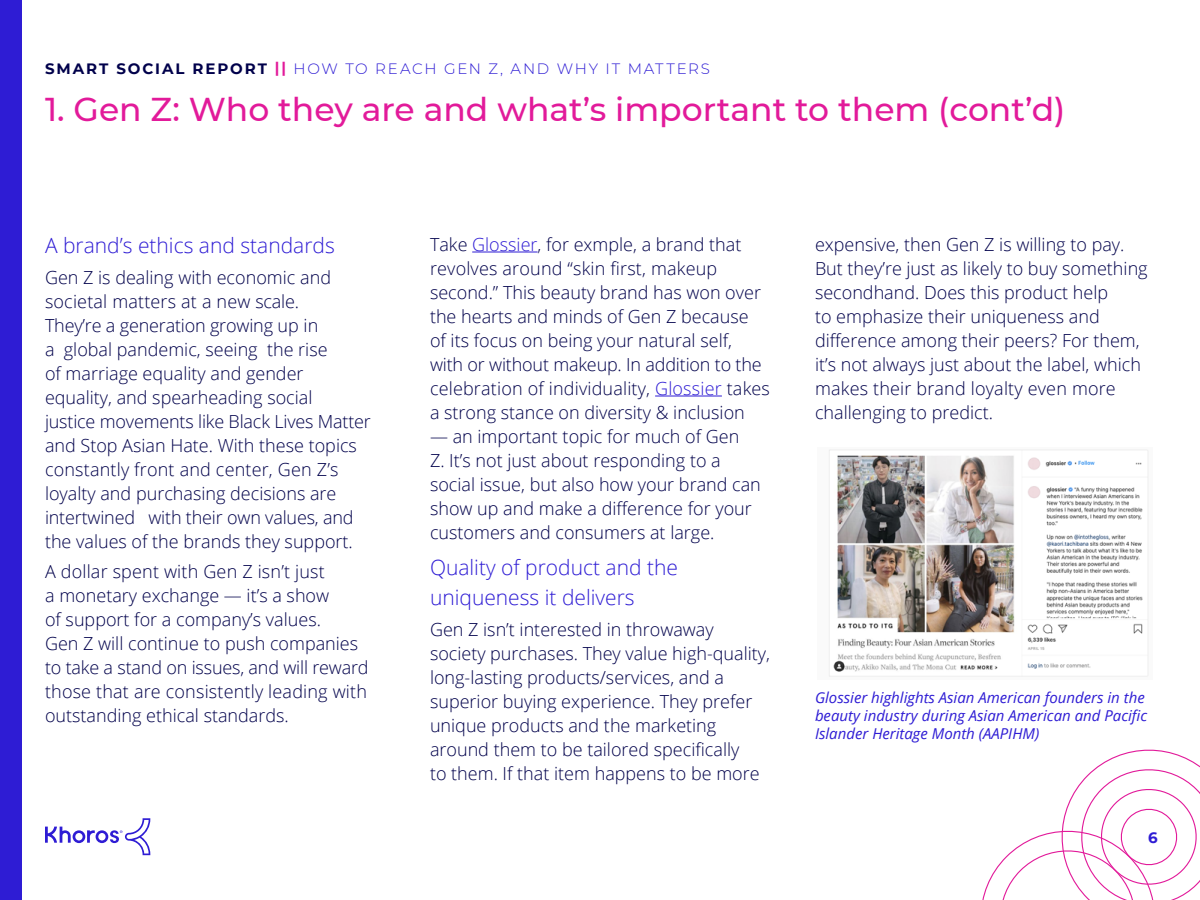
<style>
.page{position:relative;width:1200px;height:900px;background:#fff}
.page>*{position:absolute;margin:0;border:0;box-sizing:border-box;transform-origin:0 0}
.t1{font:500 33px "Montserrat";color:#e21a9a}
.t2{font:300 21px/30px "Open Sans";color:#2e1cd4}
.t3{font:300 18px/24px "Open Sans";color:#00004b}
.t4{font:italic 15px/18px "Open Sans";color:#2e1cd4}
.t5{font:300 15px "Montserrat";letter-spacing:.115em;color:#2e1cd4}
.t6{font:700 15px "Montserrat";color:#2e1cd4}
.s1{font-weight:700;color:#00004b}
.s2{font-weight:700;color:#e21a9a}
.s3{color:#2e1cd4}
</style>
<div class="page">
<div style="left:0;top:0;width:21px;height:900px;background:#2e1cd4"></div>
<img style="left:829px;top:449px;width:320px;height:228px">
<svg style="left:45px;top:818px;width:105px;height:37px"></svg>
<svg style="left:982px;top:749px;width:218px;height:151px"></svg>
<hr style="left:472px;top:252px;width:66px;height:1px;background:#2e1cd4">
<hr style="left:655px;top:396px;width:67px;height:1px;background:#2e1cd4">
<p class="t5" style="left:45px;top:59px;width:666px"><span class="s1">SMART SOCIAL REPORT</span> <span class="s2">||</span> HOW TO REACH GEN Z, AND WHY IT MATTERS</p>
<h1 class="t1" style="left:45px;top:87px;width:1022px">1. Gen Z: Who they are and what’s important to them (cont’d)</h1>
<p class="t2" style="left:45px;top:230px;width:291px">A brand’s ethics and standards</p>
<p class="t3" style="left:45px;top:265px;width:327px">Gen Z is dealing with economic and societal matters at a new scale.<br>They’re a generation growing up in<br>a global pandemic, seeing the rise<br>of marriage equality and gender equality, and spearheading social<br>justice movements like Black Lives Matter and Stop Asian Hate. With these topics constantly front and center, Gen Z’s loyalty and purchasing decisions are intertwined with their own values, and the values of the brands they support.</p>
<p class="t3" style="left:45px;top:559px;width:325px">A dollar spent with Gen Z isn’t just<br>a monetary exchange — it’s a show<br>of support for a company’s values.<br>Gen Z will continue to push companies to take a stand on issues, and will reward those that are consistently leading with outstanding ethical standards.</p>
<p class="t3" style="left:430px;top:232px;width:342px">Take <span class="s3">Glossier</span>, for exmple, a brand that revolves around “skin first, makeup second.” This beauty brand has won over the hearts and minds of Gen Z because<br>of its focus on being your natural self,<br>with or without makeup. In addition to the celebration of individuality, <span class="s3">Glossier</span> takes a strong stance on diversity &amp; inclusion</p>
<p class="t3" style="left:430px;top:424px;width:332px">— an important topic for much of Gen<br>Z. It’s not just about responding to a social issue, but also how your brand can show up and make a difference for your customers and consumers at large.</p>
<p class="t2" style="left:430px;top:552px;width:250px">Quality of product and the uniqueness it delivers</p>
<p class="t3" style="left:430px;top:617px;width:342px">Gen Z isn’t interested in throwaway society purchases. They value high-quality, long-lasting products/services, and a superior buying experience. They prefer unique products and the marketing around them to be tailored specifically<br>to them. If that item happens to be more</p>
<p class="t3" style="left:815px;top:232px;width:334px">expensive, then Gen Z is willing to pay.<br>But they’re just as likely to buy something secondhand. Does this product help<br>to emphasize their uniqueness and difference among their peers? For them, it’s not always just about the label, which makes their brand loyalty even more challenging to predict.</p>
<p class="t4" style="left:815px;top:688px;width:334px">Glossier highlights Asian American founders in the beauty industry during Asian American and Pacific<br>Islander Heritage Month (AAPIHM)</p>
<p class="t6" style="left:1148px;top:827px;width:11px">6</p>
</div>
